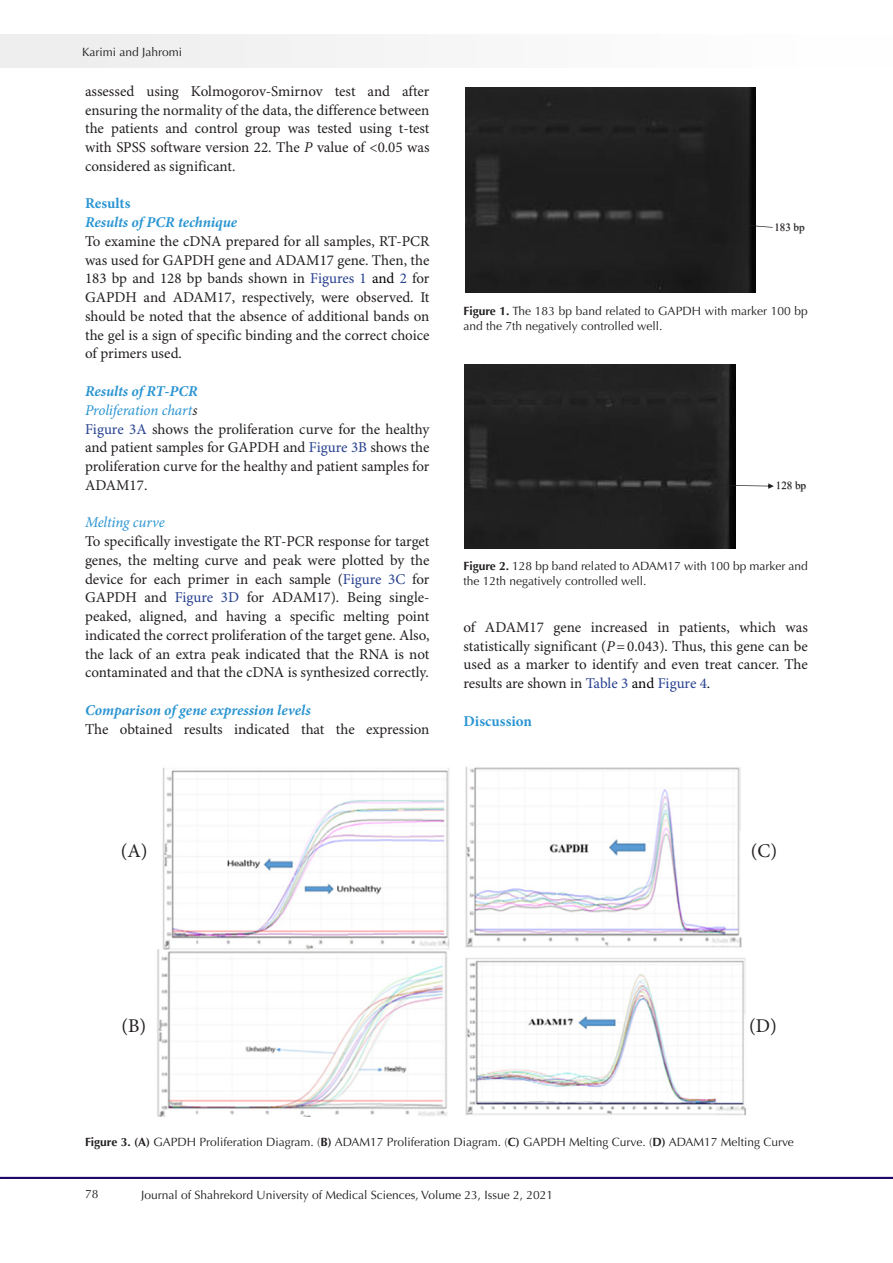
<style>
.page{position:relative;width:893px;height:1263px;background:#fff}
.page>*{position:absolute;margin:0;border:0;box-sizing:border-box;transform-origin:0 0}
.t1{font:19.5px "Minion Pro";color:#231f20}
.t2{font:15px/18.8px "Minion Pro";color:#231f20;text-align:justify}
.t3{font:italic 700 15px "Minion Pro";color:#2b95d2}
.t4{font:italic 15px "Minion Pro";letter-spacing:-.01em;color:#2b95d2}
.t5{font:700 15px "Minion Pro";color:#2b95d2}
.t6{font:12px/15px "Optima LT Std";color:#231f20}
.t7{font:10.95px "Times New Roman";color:#231f20}
.s1{font-style:italic}
.s2{color:#253f8e}
.s3{color:#040503}
.s4{color:#231f20}
.s5{font-weight:700}
</style>
<div class="page">
<hr style="left:0;top:1177px;width:893px;height:1px;background:#190066">
<div style="left:1px;top:35px;width:892px;height:33px;background:#f6f6f6"></div>
<img style="left:157px;top:767px;width:589px;height:349px">
<img style="left:466px;top:87px;width:290px;height:205px">
<svg style="left:667px;top:216px;width:103px;height:12px"></svg>
<img style="left:770px;top:223px;width:35px;height:11px">
<img style="left:464px;top:364px;width:271px;height:184px">
<svg style="left:711px;top:483px;width:58px;height:6px"></svg>
<img style="left:769px;top:481px;width:38px;height:11px">
<p class="t6" style="left:82px;top:45px;width:101px">Karimi and Jahromi</p>
<p class="t2" style="left:85px;top:82px;width:346px">assessed using Kolmogorov-Smirnov test and after ensuring the normality of the data, the difference between the patients and control group was tested using t-test with SPSS software version 22. The <span class="s1">P</span> value of &lt;0.05 was considered as significant.</p>
<p class="t5" style="left:85px;top:193px;width:47px">Results</p>
<p class="t3" style="left:85px;top:212px;width:154px">Results of PCR technique</p>
<p class="t2" style="left:85px;top:232px;width:346px">To examine the cDNA prepared for all samples, RT-PCR was used for GAPDH gene and ADAM17 gene. Then, the 183 bp and 128 bp bands shown in <span class="s2">Figures 1</span> <span class="s3">and</span> <span class="s2">2</span> for GAPDH and ADAM17, respectively, were observed. It should be noted that the absence of additional bands on the gel is a sign of specific binding and the correct choice of primers used.</p>
<p class="t3" style="left:85px;top:380px;width:114px">Results of RT-PCR</p>
<p class="t4" style="left:85px;top:400px;width:114px">Proliferation chart<span class="s4">s</span></p>
<p class="t2" style="left:85px;top:420px;width:346px"><span class="s2">Figure 3A</span> shows the proliferation curve for the healthy and patient samples for GAPDH and <span class="s2">Figure 3B</span> shows the proliferation curve for the healthy and patient samples for ADAM17.</p>
<p class="t4" style="left:85px;top:512px;width:81px">Melting curve</p>
<p class="t2" style="left:85px;top:532px;width:346px">To specifically investigate the RT-PCR response for target genes, the melting curve and peak were plotted by the device for each primer in each sample (<span class="s2">Figure 3C</span> for GAPDH and <span class="s2">Figure 3D</span> for ADAM17). Being single&shy;peaked, aligned, and having a specific melting point indicated the correct proliferation of the target gene. Also, the lack of an extra peak indicated that the RNA is not contaminated and that the cDNA is synthesized correctly.</p>
<p class="t3" style="left:85px;top:699px;width:227px">Comparison of gene expression levels</p>
<p class="t2" style="left:85px;top:720px;width:346px">The obtained results indicated that the expression</p>
<p class="t7" style="left:774px;top:219px;width:32px">183 bp</p>
<p class="t6" style="left:463px;top:304px;width:346px"><span class="s5">Figure 1.</span> The 183 bp band related to GAPDH with marker 100 bp and the 7th negatively controlled well.</p>
<p class="t7" style="left:776px;top:478px;width:32px">128 bp</p>
<p class="t6" style="left:463px;top:559px;width:346px"><span class="s5">Figure 2.</span> 128 bp band related to ADAM17 with 100 bp marker and the 12th negatively controlled well.</p>
<p class="t7" style="left:420px;top:560px;width:387px"><span class="s5">Figure 2.</span> 128 bp band related to ADAM17 with 100 bp marker and the 12th negatively</p>
<p class="t2" style="left:463px;top:618px;width:346px">of ADAM17 gene increased in patients, which was statistically significant (<span class="s1">P</span>=0.043). Thus, this gene can be used as a marker to identify and even treat cancer. The results are shown in <span class="s2">Table 3</span> <span class="s3">and</span> <span class="s2">Figure 4</span><span class="s3">.</span></p>
<p class="t5" style="left:463px;top:710px;width:70px">Discussion</p>
<p class="t1" style="left:121px;top:839px;width:28px">(A)</p>
<p class="t1" style="left:121px;top:1014px;width:26px">(B)</p>
<p class="t1" style="left:751px;top:839px;width:28px">(C)</p>
<p class="t1" style="left:749px;top:1014px;width:29px">(D)</p>
<p class="t6" style="left:85px;top:1134px;width:710px"><span class="s5">Figure 3. (A)</span> GAPDH Proliferation Diagram. (<span class="s5">B)</span> ADAM17 Proliferation Diagram. (<span class="s5">C)</span> GAPDH Melting Curve. (<span class="s5">D)</span> ADAM17 Melting Curve</p>
<p class="t6" style="left:85px;top:1187px;width:15px">78</p>
<p class="t6" style="left:141px;top:1188px;width:413px">Journal of Shahrekord University of Medical Sciences, Volume 23, Issue 2, 2021</p>
</div>
